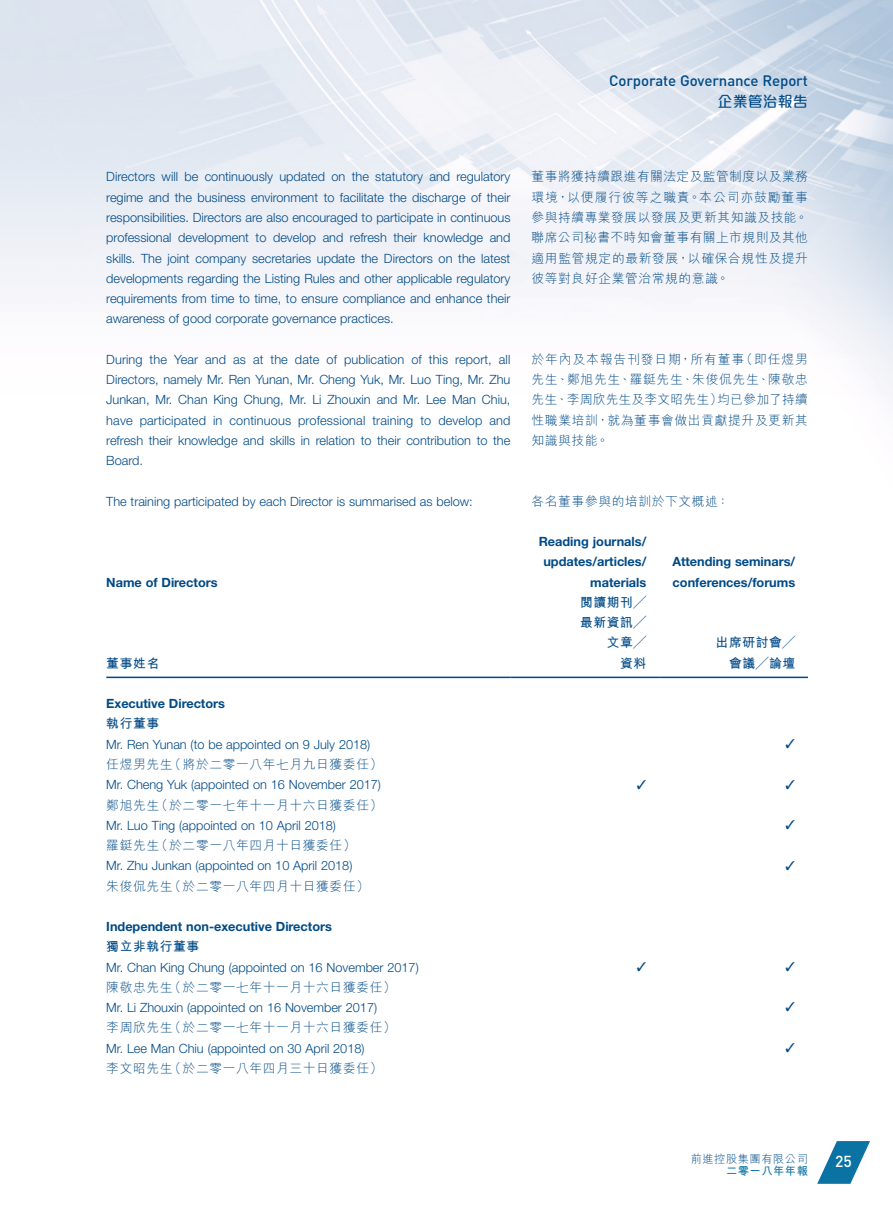
<style>
.page{position:relative;width:893px;height:1212px;background:#fff}
.page>*{position:absolute;margin:0;border:0;box-sizing:border-box;transform-origin:0 0}
.t1{font:500 15.75px "DIN";color:#fff}
.t2{font:500 15px "DIN";letter-spacing:-.005em;color:#004a87}
.t3{font:500 15px "M Elle HK";letter-spacing:.005em;color:#004a87}
.Body_Text{font:300 12.75px/20.2px "Helvetica Neue LT Std";color:#004a87;text-align:justify}
.C_Body_Text{font:300 12.75px/20.2px "M Hei HK";letter-spacing:.05em;color:#004a87;text-align:justify}
.Body_Text-2{font:300 12.75px "M Hei HK";letter-spacing:.05em;color:#004a87}
.Body_Text-3{font:700 12.75px "Helvetica Neue LT Std";color:#004a87}
.Body_Text-4{font:700 12.75px "M Hei HK";letter-spacing:.05em;color:#004a87}
.t4{font:300 11.25px "M Hei HK";letter-spacing:.045em;color:#004a87}
.t5{font:700 11.25px "M Hei HK";letter-spacing:.045em;color:#0a73a4}
</style>
<div class="page">
<img style="left:0;top:0;width:893px;height:679px">
<svg style="left:817px;top:1141px;width:53px;height:43px"></svg>
<hr style="left:106px;top:677px;width:404px;height:1px;background:#004a87">
<hr style="left:510px;top:677px;width:149px;height:1px;background:#004a87">
<hr style="left:659px;top:677px;width:149px;height:1px;background:#004a87">
<p class="t2" style="left:609px;top:71px;width:200px">Corporate Governance Report</p>
<p class="t3" style="left:718px;top:94px;width:92px">企業管治報告</p>
<p class="Body_Text" style="left:106px;top:167px;width:406px">Directors will be continuously updated on the statutory and regulatory regime and the business environment to facilitate the discharge of their responsibilities. Directors are also encouraged to participate in continuous professional development to develop and refresh their knowledge and skills. The joint company secretaries update the Directors on the latest developments regarding the Listing Rules and other applicable regulatory requirements from time to time, to ensure compliance and enhance their awareness of good corporate governance practices.</p>
<p class="Body_Text" style="left:106px;top:349px;width:406px">During the Year and as at the date of publication of this report, all Directors, namely Mr. Ren Yunan, Mr. Cheng Yuk, Mr. Luo Ting, Mr. Zhu Junkan, Mr. Chan King Chung, Mr. Li Zhouxin and Mr. Lee Man Chiu, have participated in continuous professional training to develop and refresh their knowledge and skills in relation to their contribution to the Board.</p>
<p class="Body_Text" style="left:106px;top:491px;width:368px">The training participated by each Director is summarised as below:</p>
<p class="Body_Text-3" style="left:106px;top:574px;width:113px">Name of Directors</p>
<p class="Body_Text-4" style="left:106px;top:654px;width:54px">董事姓名</p>
<p class="Body_Text-3" style="left:106px;top:696px;width:120px">Executive Directors</p>
<p class="Body_Text-4" style="left:106px;top:714px;width:54px">執行董事</p>
<p class="Body_Text" style="left:106px;top:734px;width:266px">Mr. Ren Yunan (to be appointed on 9 July 2018)</p>
<p class="Body_Text-2" style="left:106px;top:758px;width:278px">任煜男先生（將於二零一八年七月九日獲委任）</p>
<p class="Body_Text" style="left:106px;top:774px;width:276px">Mr. Cheng Yuk (appointed on 16 November 2017)</p>
<p class="Body_Text-2" style="left:106px;top:798px;width:278px">鄭旭先生（於二零一七年十一月十六日獲委任）</p>
<p class="Body_Text" style="left:106px;top:815px;width:231px">Mr. Luo Ting (appointed on 10 April 2018)</p>
<p class="Body_Text-2" style="left:106px;top:839px;width:251px">羅鋌先生（於二零一八年四月十日獲委任）</p>
<p class="Body_Text" style="left:106px;top:855px;width:248px">Mr. Zhu Junkan (appointed on 10 April 2018)</p>
<p class="Body_Text-2" style="left:106px;top:879px;width:264px">朱俊侃先生（於二零一八年四月十日獲委任）</p>
<p class="Body_Text-3" style="left:106px;top:918px;width:227px">Independent non-executive Directors</p>
<p class="Body_Text-4" style="left:106px;top:937px;width:94px">獨立非執行董事</p>
<p class="Body_Text" style="left:106px;top:956px;width:314px">Mr. Chan King Chung (appointed on 16 November 2017)</p>
<p class="Body_Text-2" style="left:106px;top:980px;width:291px">陳敬忠先生（於二零一七年十一月十六日獲委任）</p>
<p class="Body_Text" style="left:106px;top:997px;width:272px">Mr. Li Zhouxin (appointed on 16 November 2017)</p>
<p class="Body_Text-2" style="left:106px;top:1021px;width:291px">李周欣先生（於二零一七年十一月十六日獲委任）</p>
<p class="Body_Text" style="left:106px;top:1037px;width:260px">Mr. Lee Man Chiu (appointed on 30 April 2018)</p>
<p class="Body_Text-2" style="left:106px;top:1061px;width:278px">李文昭先生（於二零一八年四月三十日獲委任）</p>
<p class="C_Body_Text" style="left:531px;top:166px;width:278px">董事將獲持續跟進有關法定及監管制度以及業務環境，以便履行彼等之職責。本公司亦鼓勵董事參與持續專業發展以發展及更新其知識及技能。聯席公司秘書不時知會董事有關上市規則及其他適用監管規定的最新發展，以確保合規性及提升彼等對良好企業管治常規的意識。</p>
<p class="C_Body_Text" style="left:531px;top:349px;width:278px">於年內及本報告刊發日期，所有董事（即任煜男先生、鄭旭先生、羅鋌先生、朱俊侃先生、陳敬忠先生、李周欣先生及李文昭先生）均已參加了持續性職業培訓，就為董事會做出貢獻提升及更新其知識與技能。</p>
<p class="C_Body_Text" style="left:531px;top:490px;width:199px">各名董事參與的培訓於下文概述：</p>
<p class="Body_Text-3" style="left:539px;top:534px;width:109px">Reading journals/</p>
<p class="Body_Text-3" style="left:543px;top:554px;width:104px">updates/articles/</p>
<p class="Body_Text-3" style="left:590px;top:574px;width:58px">materials</p>
<p class="Body_Text-4" style="left:580px;top:593px;width:68px">閱讀期刊╱</p>
<p class="Body_Text-4" style="left:580px;top:613px;width:68px">最新資訊╱</p>
<p class="Body_Text-4" style="left:607px;top:633px;width:41px">文章╱</p>
<p class="Body_Text-4" style="left:620px;top:654px;width:28px">資料</p>
<p class="Body_Text-3" style="left:672px;top:554px;width:124px">Attending seminars/</p>
<p class="Body_Text-3" style="left:673px;top:574px;width:124px">conferences/forums</p>
<p class="Body_Text-4" style="left:716px;top:633px;width:81px">出席研討會╱</p>
<p class="Body_Text-4" style="left:729px;top:654px;width:68px">會議╱論壇</p>
<p class="t4" style="left:691px;top:1153px;width:119px">前進控股集團有限公司</p>
<p class="t5" style="left:726px;top:1163px;width:83px">二零一八年年報</p>
<p class="t1" style="left:835px;top:1151px;width:18px">25</p>
</div>
